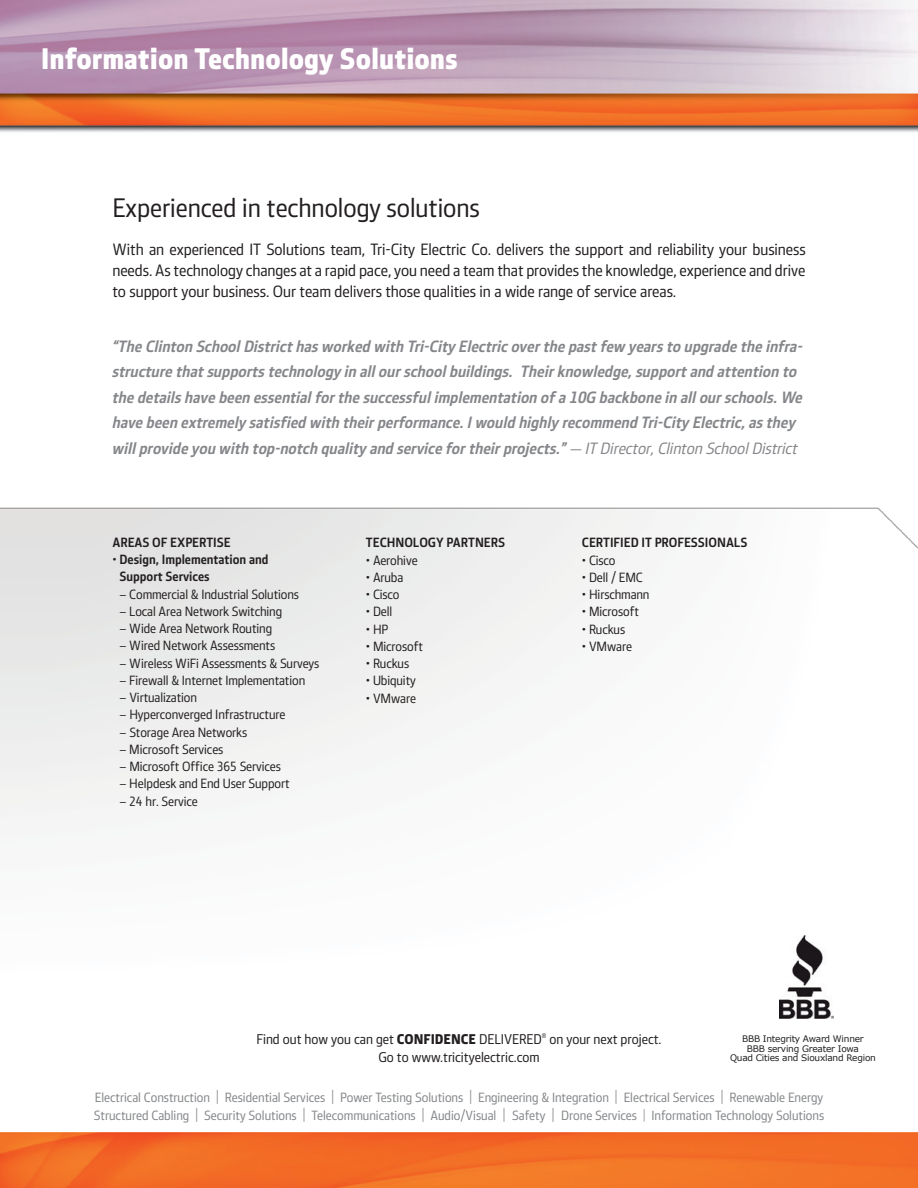
<style>
.page{position:relative;width:918px;height:1188px;background:#fff}
.page>*{position:absolute;margin:0;border:0;box-sizing:border-box;transform-origin:0 0}
.t1{font:800 30px "Chargers Section";color:#fff}
.t2{font:500 27px "Chargers Section";color:#231f20}
.t3{font:16.5px/25.5px "Chargers Section Bold Slope";color:#848689}
.t4{font:500 16.5px/21px "Chargers Section";color:#231f20;text-align:justify}
.t5{font:500 14.25px/18px "Chargers Section";color:#231f20;text-align:center}
.t6{font:500 13.5px "Chargers Section";letter-spacing:-.005em;color:#231f20}
.t7{font:500 13.5px/18px "Chargers Section";color:#848689}
.t8{font:700 13.5px/17.2px "Chargers Section";color:#231f20}
.t9{font:9px/9.8px "Verdana";letter-spacing:-.025em;color:#231f20;text-align:center}
.s1{font-family:"Chargers Section Medium Slope"}
.s2{font-weight:700}
.s3{font-weight:800}
.s4{font-size:15px}
</style>
<div class="page">
<img style="left:0;top:0;width:918px;height:132px">
<img style="left:0;top:507px;width:918px;height:681px">
<img style="left:779px;top:935px;width:55px;height:83px">
<h1 class="t1" style="left:41px;top:41px;width:418px">Information Technology Solutions</h1>
<h2 class="t2" style="left:112px;top:193px;width:369px">Experienced in technology solutions</h2>
<p class="t4" style="left:112px;top:238px;width:695px">With an experienced IT Solutions team, Tri-City Electric Co. delivers the support and reliability your business needs. As technology changes at a rapid pace, you need a team that provides the knowledge, experience and drive to support your business. Our team delivers those qualities in a wide range of service areas.</p>
<p class="t3" style="left:112px;top:333px;width:692px">“The Clinton School District has worked with Tri-City Electric over the past few years to upgrade the infra&shy;structure that supports technology in all our school buildings. Their knowledge, support and attention to the details have been essential for the successful implementation of a 10G backbone in all our schools. We have been extremely satisfied with their performance. I would highly recommend Tri-City Electric, as they will provide you with top-notch quality and service for their projects.” — <span class="s1">IT Director, Clinton School District</span></p>
<p class="t8" style="left:112px;top:533px;width:120px">AREAS OF EXPERTISE</p>
<p class="t8" style="left:120px;top:551px;width:150px;text-indent:-7px">• Design, Implementation and<br>Support Services</p>
<p class="t6" style="left:120px;top:587px;width:181px"><span class="s2">–</span> Commercial &amp; Industrial Solutions</p>
<p class="t6" style="left:120px;top:604px;width:164px"><span class="s2">–</span> Local Area Network Switching</p>
<p class="t6" style="left:120px;top:621px;width:154px"><span class="s2">–</span> Wide Area Network Routing</p>
<p class="t6" style="left:120px;top:638px;width:157px"><span class="s2">–</span> Wired Network Assessments</p>
<p class="t6" style="left:120px;top:656px;width:201px"><span class="s2">–</span> Wireless WiFi Assessments &amp; Surveys</p>
<p class="t6" style="left:120px;top:673px;width:187px"><span class="s2">–</span> Firewall &amp; Internet Implementation</p>
<p class="t6" style="left:120px;top:690px;width:79px"><span class="s2">–</span> Virtualization</p>
<p class="t6" style="left:120px;top:707px;width:167px"><span class="s2">–</span> Hyperconverged Infrastructure</p>
<p class="t6" style="left:120px;top:725px;width:129px"><span class="s2">–</span> Storage Area Networks</p>
<p class="t6" style="left:120px;top:742px;width:105px"><span class="s2">–</span> Microsoft Services</p>
<p class="t6" style="left:120px;top:759px;width:163px"><span class="s2">–</span> Microsoft Office 365 Services</p>
<p class="t6" style="left:120px;top:776px;width:172px"><span class="s2">–</span> Helpdesk and End User Support</p>
<p class="t6" style="left:120px;top:794px;width:80px"><span class="s2">–</span> 24 hr. Service</p>
<p class="t8" style="left:366px;top:534px;width:140px">TECHNOLOGY PARTNERS</p>
<p class="t6" style="left:366px;top:553px;width:53px">• Aerohive</p>
<p class="t6" style="left:366px;top:570px;width:39px">• Aruba</p>
<p class="t6" style="left:366px;top:587px;width:35px">• Cisco</p>
<p class="t6" style="left:366px;top:604px;width:28px">• Dell</p>
<p class="t6" style="left:366px;top:622px;width:24px">•HP</p>
<p class="t6" style="left:366px;top:639px;width:59px">• Microsoft</p>
<p class="t6" style="left:366px;top:656px;width:45px">• Ruckus</p>
<p class="t6" style="left:366px;top:673px;width:51px">• Ubiquity</p>
<p class="t6" style="left:366px;top:691px;width:52px">• VMware</p>
<p class="t8" style="left:582px;top:534px;width:167px">CERTIFIED IT PROFESSIONALS</p>
<p class="t6" style="left:582px;top:553px;width:35px">• Cisco</p>
<p class="t6" style="left:582px;top:570px;width:62px">• Dell / EMC</p>
<p class="t6" style="left:582px;top:587px;width:69px">• Hirschmann</p>
<p class="t6" style="left:582px;top:604px;width:59px">• Microsoft</p>
<p class="t6" style="left:582px;top:622px;width:45px">• Ruckus</p>
<p class="t6" style="left:582px;top:639px;width:52px">• VMware</p>
<p class="t5" style="left:257px;top:1030px;width:406px">Find out how you can get <span class="s3">CONFIDENCE</span> DELIVERED<sup>®</sup> on your next project.<br>Go to www.tricityelectric.com</p>
<p class="t9" style="left:730px;top:1034px;width:147px">BBB Integrity Award Winner<br>BBB serving Greater Iowa<br>Quad Cities and Siouxland Region</p>
<p class="t7" style="left:94px;top:1088px;width:732px">Electrical Construction <span class="s4">|</span> Residential Services <span class="s4">|</span> Power Testing Solutions <span class="s4">|</span> Engineering &amp; Integration <span class="s4">|</span> Electrical Services <span class="s4">|</span> Renewable Energy<br>Structured Cabling <span class="s4">|</span> Security Solutions <span class="s4">|</span> Telecommunications <span class="s4">|</span> Audio/Visual <span class="s4">|</span> Safety <span class="s4">|</span> Drone Services | Information Technology Solutions</p>
</div>
